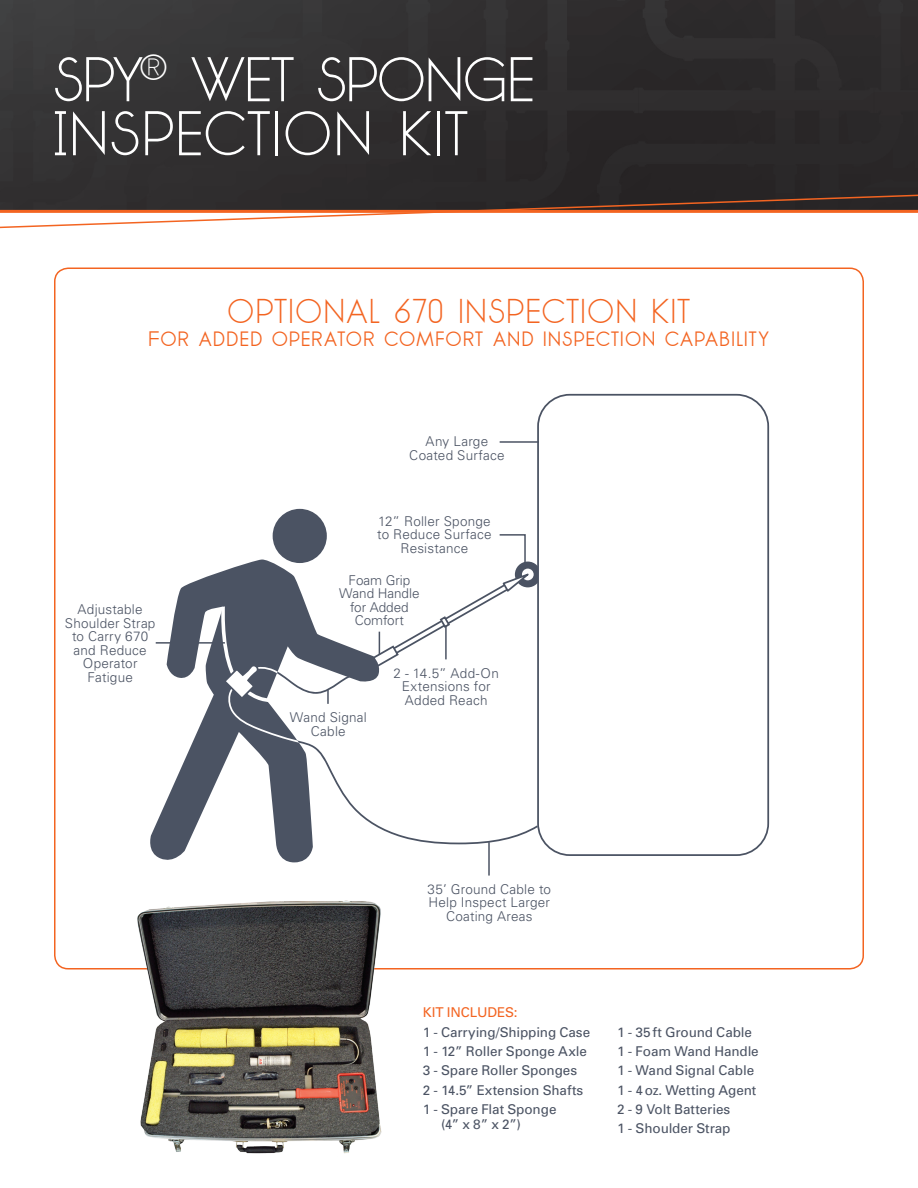
<style>
.page{position:relative;width:918px;height:1188px;background:#fff}
.page>*{position:absolute;margin:0;border:0;box-sizing:border-box;transform-origin:0 0}
.t1{font:200 63px/54px "phantom";letter-spacing:.035em;color:#fff}
.t2{font:200 34.5px "phantom";letter-spacing:.07em;color:#f36421}
.t3{font:300 21px "phantom";letter-spacing:.085em;color:#f36421}
.t4{font:300 13.5px/13.5px "Univers";letter-spacing:.015em;color:#4b5363;text-align:center}
.t5{font:13.5px/19.4px "Univers";letter-spacing:-.01em;color:#4b5363}
.t6{font:300 13.5px/13.5px "Univers";letter-spacing:-.005em;color:#4b5363;text-align:center}
.t7{font:13.5px "Univers";letter-spacing:-.01em;color:#f36421}
</style>
<div class="page">
<img style="left:0;top:0;width:918px;height:193px">
<svg style="left:0;top:193px;width:918px;height:36px"></svg>
<hr style="left:0;top:210px;width:918px;height:3px;background:#f36421">
<svg style="left:150px;top:559px;width:229px;height:304px"></svg>
<div style="left:273px;top:509px;width:54px;height:54px;background:#4b5363;border-radius:50%"></div>
<div style="left:537px;top:394px;width:232px;height:462px;border:2px solid #4b5363;border-radius:32px"></div>
<svg style="left:228px;top:684px;width:310px;height:160px"></svg>
<hr style="left:500px;top:441px;width:39px;height:2px;background:#4b5363">
<hr style="left:156px;top:642px;width:69px;height:2px;background:#4b5363">
<svg style="left:367px;top:533px;width:173px;height:137px"></svg>
<hr style="left:445px;top:626px;width:2px;height:33px;background:#4b5363">
<hr style="left:488px;top:842px;width:2px;height:34px;background:#4b5363">
<svg style="left:219px;top:606px;width:141px;height:137px"></svg>
<img style="left:133px;top:900px;width:250px;height:254px">
<h1 class="t1" style="left:54px;top:53px;width:480px">SPY<sup>®</sup> WET SPONGE<br>INSPECTION KIT</h1>
<h2 class="t2" style="left:228px;top:291px;width:464px">OPTIONAL 670 INSPECTION KIT</h2>
<h3 class="t3" style="left:149px;top:326px;width:622px">FOR ADDED OPERATOR COMFORT AND INSPECTION CAPABILITY</h3>
<p class="t4" style="left:409px;top:434px;width:97px">Any Large<br>Coated Surface</p>
<p class="t4" style="left:65px;top:602px;width:92px">Adjustable<br>Shoulder Strap to Carry 670 and Reduce<br>Operator<br>Fatigue</p>
<p class="t4" style="left:377px;top:514px;width:116px">12” Roller Sponge to Reduce Surface<br>Resistance</p>
<p class="t6" style="left:339px;top:573px;width:82px">Foam Grip<br>Wand Handle for Added<br>Comfort</p>
<p class="t4" style="left:290px;top:710px;width:78px">Wand Signal<br>Cable</p>
<p class="t4" style="left:394px;top:666px;width:107px">2 - 14.5” Add-On<br>Extensions for<br>Added Reach</p>
<p class="t4" style="left:428px;top:882px;width:125px">35’ Ground Cable to<br>Help Inspect Larger<br>Coating Areas</p>
<p class="t7" style="left:423px;top:1004px;width:96px">KIT INCLUDES:</p>
<p class="t5" style="left:423px;top:1022px;width:169px">1 - Carrying/Shipping Case<br>1 - 12” Roller Sponge Axle<br>3 - Spare Roller Sponges<br>2 - 14.5” Extension Shafts<br>1 - Spare Flat Sponge</p>
<p class="t5" style="left:441px;top:1114px;width:81px">(4” x 8” x 2”)</p>
<p class="t5" style="left:617px;top:1022px;width:143px">1 - 35ft Ground Cable<br>1 - Foam Wand Handle<br>1 - Wand Signal Cable<br>1 - 4oz. Wetting Agent<br>2 - 9 Volt Batteries<br>1 - Shoulder Strap</p>
</div>
